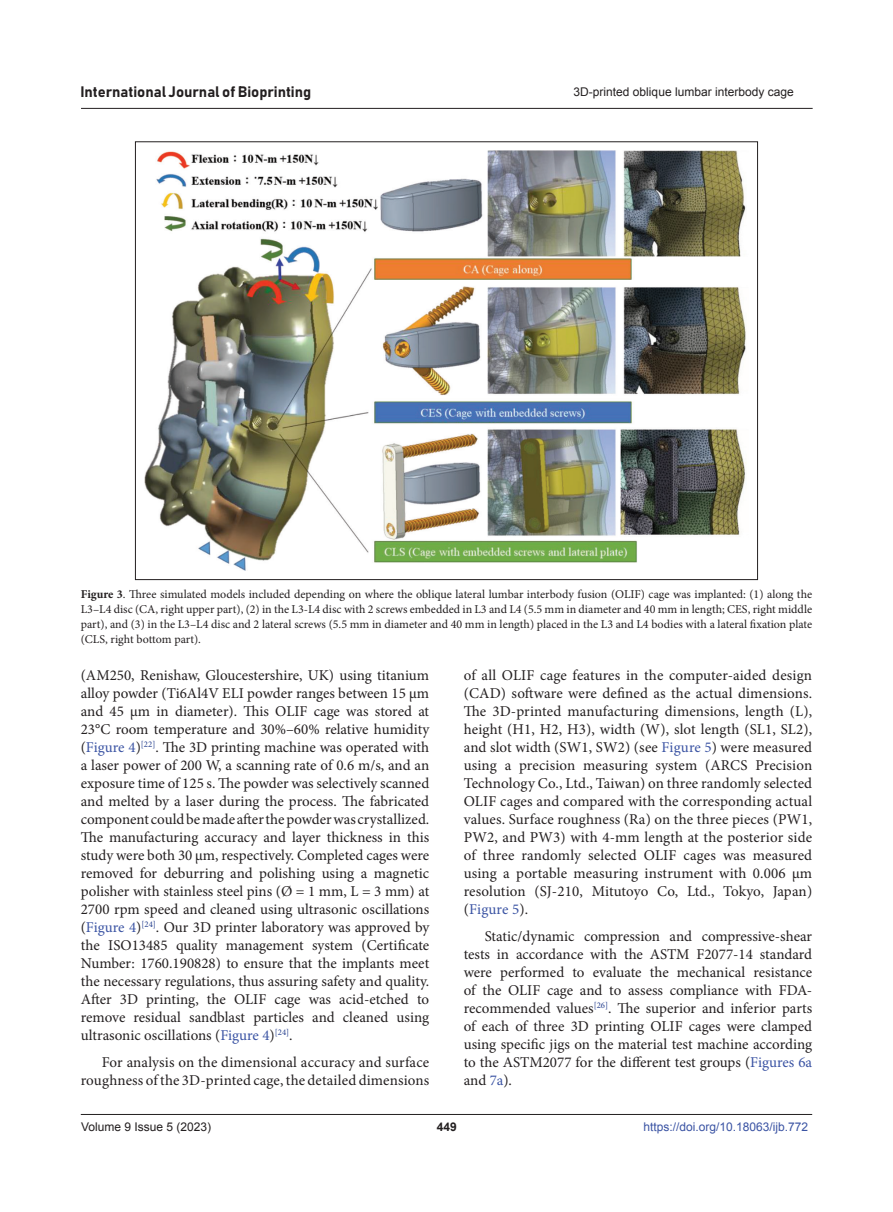
<style>
.page{position:relative;width:893px;height:1212px;background:#fff}
.page>*{position:absolute;margin:0;border:0;box-sizing:border-box;transform-origin:0 0}
.body_text{font:15px/18px "Minion Pro";letter-spacing:.005em;color:#231f20;text-align:justify}
.body_text_first{font:15px/18px "Minion Pro";color:#231f20;text-align:justify}
.t1{font:15px "Bahnschrift";color:#231f20}
.figLends{font:12px/15px "Minion Pro";color:#231f20;text-align:justify}
.t2{font:12px "Arial";color:#231f20}
.t3{font:12px "Arial";color:#3a53a3}
.t4{font:700 12px "Arial";color:#231f20}
.s1{font-weight:700}
.s2{color:#3a53a3}
</style>
<div class="page">
<hr style="left:81px;top:1114px;width:731px;height:1px;background:#231f20">
<hr style="left:81px;top:108px;width:732px;height:1px;background:#231f20">
<img style="left:144px;top:151px;width:602px;height:420px">
<p class="t1" style="left:80px;top:83px;width:232px">International Journal of Bioprinting</p>
<p class="t2" style="left:574px;top:84px;width:222px">3D-printed oblique lumbar interbody cage</p>
<p class="figLends" style="left:81px;top:586px;width:733px"><span class="s1">Figure 3</span>. Three simulated models included depending on where the oblique lateral lumbar interbody fusion (OLIF) cage was implanted: (1) along the L3–L4 disc (CA, right upper part), (2) in the L3-L4 disc with 2 screws embedded in L3 and L4 (5.5 mm in diameter and 40 mm in length; CES, right middle part), and (3) in the L3–L4 disc and 2 lateral screws (5.5 mm in diameter and 40 mm in length) placed in the L3 and L4 bodies with a lateral fixation plate (CLS, right bottom part).</p>
<p class="body_text_first" style="left:81px;top:667px;width:350px">(AM250, Renishaw, Gloucestershire, UK) using titanium alloy powder (Ti6Al4V ELI powder ranges between 15 μm and 45 μm in diameter). This OLIF cage was stored at 23°C room temperature and 30%–60% relative humidity (<span class="s2">Figure 4</span>)<sup>[22]</sup>. The 3D printing machine was operated with a laser power of 200 W, a scanning rate of 0.6 m/s, and an exposure time of 125 s. The powder was selectively scanned and melted by a laser during the process. The fabricated component could be made after the powder was crystallized.<br>The manufacturing accuracy and layer thickness in this study were both 30 μm, respectively. Completed cages were removed for deburring and polishing using a magnetic polisher with stainless steel pins (Ø = 1 mm, L = 3 mm) at 2700 rpm speed and cleaned using ultrasonic oscillations (<span class="s2">Figure 4</span>)<sup>[24]</sup>. Our 3D printer laboratory was approved by the ISO13485 quality management system (Certificate Number: 1760.190828) to ensure that the implants meet the necessary regulations, thus assuring safety and quality.<br>After 3D printing, the OLIF cage was acid-etched to remove residual sandblast particles and cleaned using ultrasonic oscillations (<span class="s2">Figure 4</span>)<sup>[24]</sup>.</p>
<p class="body_text" style="left:81px;top:1053px;width:350px;text-align:right">For analysis on the dimensional accuracy and surface roughness of the 3D-printed cage, the detailed dimensions</p>
<p class="body_text" style="left:464px;top:667px;width:350px">of all OLIF cage features in the computer-aided design (CAD) software were defined as the actual dimensions.<br>The 3D-printed manufacturing dimensions, length (L), height (H1, H2, H3), width (W), slot length (SL1, SL2), and slot width (SW1, SW2) (see <span class="s2">Figure 5</span>) were measured using a precision measuring system (ARCS Precision Technology Co., Ltd., Taiwan) on three randomly selected OLIF cages and compared with the corresponding actual values. Surface roughness (Ra) on the three pieces (PW1, PW2, and PW3) with 4-mm length at the posterior side of three randomly selected OLIF cages was measured using a portable measuring instrument with 0.006 µm resolution (SJ-210, Mitutoyo Co, Ltd., Tokyo, Japan) (<span class="s2">Figure 5</span>).</p>
<p class="body_text" style="left:464px;top:927px;width:350px;text-indent:21px">Static/dynamic compression and compressive-shear tests in accordance with the ASTM F2077-14 standard were performed to evaluate the mechanical resistance of the OLIF cage and to assess compliance with FDA&shy;recommended values<sup>[26]</sup>. The superior and inferior parts of each of three 3D printing OLIF cages were clamped using specific jigs on the material test machine according to the ASTM2077 for the different test groups (<span class="s2">Figures 6a </span>and <span class="s2">7a</span>).</p>
<p class="t2" style="left:81px;top:1119px;width:132px">Volume 9 Issue 5 (2023)</p>
<p class="t4" style="left:437px;top:1119px;width:22px">449</p>
<p class="t3" style="left:643px;top:1119px;width:166px">https://doi.org/10.18063/ijb.772</p>
</div>
